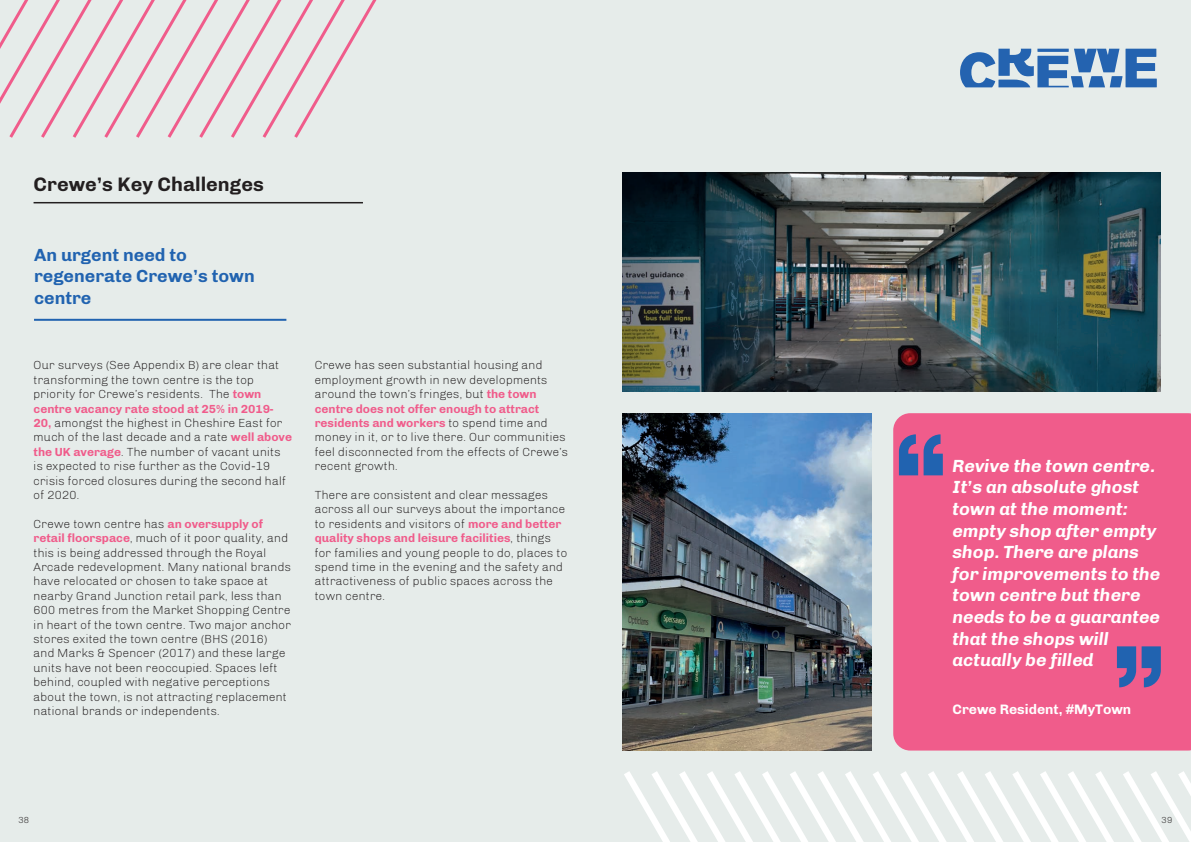
<style>
.page{position:relative;width:1191px;height:842px;background:#fff}
.page>*{position:absolute;margin:0;border:0;box-sizing:border-box;transform-origin:0 0}
.t1{font:700 20px "Chivo";color:#231f20}
.t2{font:italic 700 18px/21.6px "Chivo";color:#fff}
.t3{font:700 18px/21.6px "Chivo";color:#2163b0}
.t4{font:700 14px "Chivo";color:#fff}
.t5{font:300 12px/14.4px "Chivo";color:#231f20}
.t6{font:300 9px "Chivo";color:#231f20}
.s1{font-weight:700;color:#f05c8b}
</style>
<div class="page">
<div style="left:595px;top:0;width:596px;height:842px;background:#e6ecea"></div>
<div style="left:0;top:0;width:595px;height:842px;background:#e6ecea"></div>
<img style="left:623px;top:172px;width:537px;height:219px">
<hr style="left:34px;top:202px;width:329px;height:1px;background:#231f20">
<hr style="left:34px;top:319px;width:252px;height:2px;background:#2163b0">
<img style="left:623px;top:413px;width:248px;height:337px">
<svg style="left:960px;top:49px;width:196px;height:38px"></svg>
<svg style="left:0;top:0;width:377px;height:138px"></svg>
<div style="left:893px;top:413px;width:298px;height:337px;background:#f05c8b"></div>
<svg style="left:899px;top:434px;width:43px;height:41px;background:#6260a4"></svg>
<svg style="left:1117px;top:646px;width:43px;height:41px;background:#6160a4"></svg>
<svg style="left:624px;top:771px;width:567px;height:71px"></svg>
<h1 class="t1" style="left:34px;top:172px;width:232px">Crewe’s Key Challenges</h1>
<h2 class="t3" style="left:34px;top:244px;width:222px">An urgent need to regenerate Crewe’s town centre</h2>
<p class="t5" style="left:34px;top:358px;width:260px">Our surveys (See Appendix B) are clear that transforming the town centre is the top priority for Crewe’s residents. The <span class="s1">town centre vacancy rate stood at 25% in 2019- 20,</span> amongst the highest in Cheshire East for much of the last decade and a rate <span class="s1">well above the UK average</span>. The number of vacant units is expected to rise further as the Covid-19 crisis forced closures during the second half of 2020.</p>
<p class="t5" style="left:34px;top:516px;width:259px">Crewe town centre has <span class="s1">an oversupply of retail floorspace</span>, much of it poor quality, and this is being addressed through the Royal Arcade redevelopment. Many national brands have relocated or chosen to take space at nearby Grand Junction retail park, less than 600 metres from the Market Shopping Centre in heart of the town centre. Two major anchor stores exited the town centre (BHS (2016) and Marks &amp; Spencer (2017) and these large units have not been reoccupied. Spaces left behind, coupled with negative perceptions about the town, is not attracting replacement national brands or independents.</p>
<p class="t5" style="left:315px;top:358px;width:255px">Crewe has seen substantial housing and employment growth in new developments around the town’s fringes, but <span class="s1">the town centre does not offer enough to attract residents and workers</span> to spend time and money in it, or to live there. Our communities feel disconnected from the effects of Crewe’s recent growth.</p>
<p class="t5" style="left:315px;top:488px;width:254px">There are consistent and clear messages across all our surveys about the importance to residents and visitors of <span class="s1">more and better quality shops and leisure facilities</span>, things for families and young people to do, places to spend time in the evening and the safety and attractiveness of public spaces across the town centre.</p>
<h2 class="t2" style="left:952px;top:455px;width:209px">Revive the town centre.<br>It’s an absolute ghost town at the moment: empty shop after empty shop. There are plans for improvements to the town centre but there needs to be a guarantee that the shops will actually be filled</h2>
<p class="t4" style="left:952px;top:700px;width:180px">Crewe Resident, #MyTown</p>
<p class="t6" style="left:18px;top:814px;width:13px">38</p>
<p class="t6" style="left:1161px;top:814px;width:13px">39</p>
</div>
